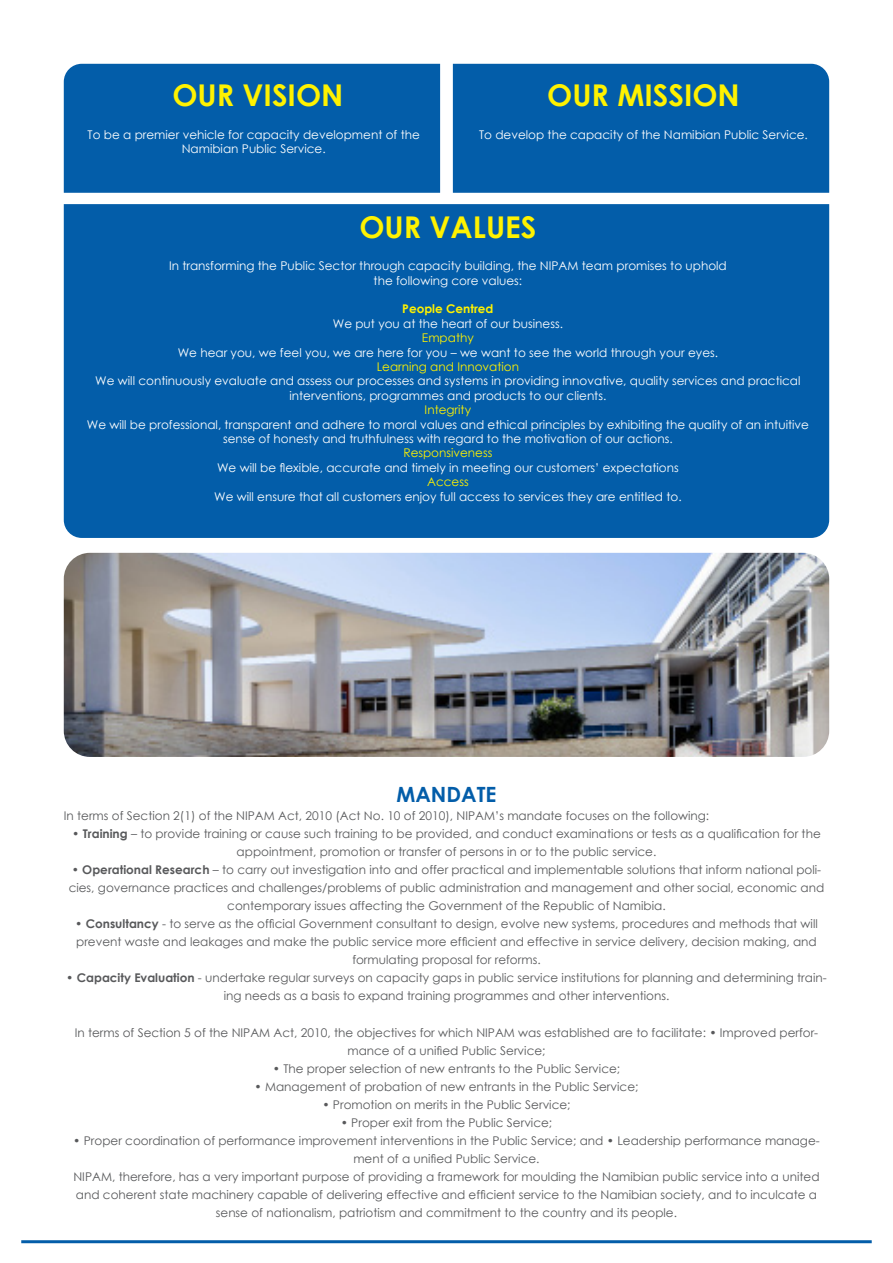
<style>
.page{position:relative;width:893px;height:1263px;background:#fff}
.page>*{position:absolute;margin:0;border:0;box-sizing:border-box;transform-origin:0 0}
.t1{font:700 30px "Century Gothic";color:#fff200}
.t2{font:700 21px "Century Gothic";color:#035da9}
.t3{font:12px/18px "Century Gothic";color:#58595b;text-align:center}
.t4{font:12px/14.4px "Century Gothic";color:#fff;text-align:center}
.t5{font:12px "Century Gothic";color:#fff200}
.t6{font:700 12px "Century Gothic";color:#fff200}
.s1{font-weight:700}
</style>
<div class="page">
<hr style="left:21px;top:1240px;width:851px;height:3px;background:#035da9">
<div style="left:64px;top:64px;width:376px;height:129px;background:#035da9"></div>
<div style="left:453px;top:64px;width:376px;height:129px;background:#035da9"></div>
<div style="left:64px;top:204px;width:765px;height:334px;background:#035da9"></div>
<img style="left:64px;top:553px;width:765px;height:204px">
<h1 class="t1" style="left:172px;top:73px;width:172px">OUR VISION</h1>
<p class="t4" style="left:88px;top:127px;width:334px">To be a premier vehicle for capacity development of the<br>Namibian Public Service.</p>
<h1 class="t1" style="left:547px;top:73px;width:194px">OUR MISSION</h1>
<p class="t4" style="left:479px;top:127px;width:330px">To develop the capacity of the Namibian Public Service.</p>
<h1 class="t1" style="left:359px;top:204px;width:178px">OUR VALUES</h1>
<p class="t4" style="left:169px;top:258px;width:559px">In transforming the Public Sector through capacity building, the NIPAM team promises to uphold the following core values:</p>
<p class="t6" style="left:402px;top:300px;width:93px">People Centred</p>
<p class="t4" style="left:333px;top:316px;width:232px">We put you at the heart of our business.</p>
<p class="t5" style="left:422px;top:329px;width:53px">Empathy</p>
<p class="t4" style="left:178px;top:345px;width:542px">We hear you, we feel you, we are here for you – we want to see the world through your eyes.</p>
<p class="t5" style="left:377px;top:358px;width:144px">Learning and Innovation</p>
<p class="t4" style="left:95px;top:374px;width:707px">We will continuously evaluate and assess our processes and systems in providing innovative, quality services and practical interventions, programmes and products to our clients.</p>
<p class="t5" style="left:425px;top:401px;width:48px">Integrity</p>
<p class="t4" style="left:87px;top:417px;width:724px">We will be professional, transparent and adhere to moral values and ethical principles by exhibiting the quality of an intuitive sense of honesty and truthfulness with regard to the motivation of our actions.</p>
<p class="t5" style="left:403px;top:445px;width:91px">Responsiveness</p>
<p class="t4" style="left:217px;top:460px;width:463px">We will be flexible, accurate and timely in meeting our customers’ expectations</p>
<p class="t5" style="left:427px;top:473px;width:43px">Access</p>
<p class="t4" style="left:214px;top:489px;width:469px">We will ensure that all customers enjoy full access to services they are entitled to.</p>
<h2 class="t2" style="left:396px;top:779px;width:101px">MANDATE</h2>
<p class="t3" style="left:64px;top:807px;width:647px">In terms of Section 2(1) of the NIPAM Act, 2010 (Act No. 10 of 2010), NIPAM’s mandate focuses on the following:</p>
<p class="t3" style="left:72px;top:825px;width:750px">• <span class="s1">Training</span> – to provide training or cause such training to be provided, and conduct examinations or tests as a qualification for the appointment, promotion or transfer of persons in or to the public service.</p>
<p class="t3" style="left:69px;top:861px;width:757px">• <span class="s1">Operational Research</span> – to carry out investigation into and offer practical and implementable solutions that inform national poli&shy;cies, governance practices and challenges/problems of public administration and management and other social, economic and contemporary issues affecting the Government of the Republic of Namibia.</p>
<p class="t3" style="left:75px;top:915px;width:744px">• <span class="s1">Consultancy</span> - to serve as the official Government consultant to design, evolve new systems, procedures and methods that will prevent waste and leakages and make the public service more efficient and effective in service delivery, decision making, and formulating proposal for reforms.</p>
<p class="t3" style="left:66px;top:969px;width:762px">• <span class="s1">Capacity Evaluation</span> - undertake regular surveys on capacity gaps in public service institutions for planning and determining train&shy;ing needs as a basis to expand training programmes and other interventions.</p>
<p class="t3" style="left:75px;top:1023px;width:745px">In terms of Section 5 of the NIPAM Act, 2010, the objectives for which NIPAM was established are to facilitate: • Improved perfor&shy;mance of a unified Public Service;</p>
<p class="t3" style="left:273px;top:1059px;width:349px">• The proper selection of new entrants to the Public Service;</p>
<p class="t3" style="left:254px;top:1077px;width:386px">• Management of probation of new entrants in the Public Service;</p>
<p class="t3" style="left:322px;top:1095px;width:250px">• Promotion on merits in the Public Service;</p>
<p class="t3" style="left:341px;top:1113px;width:213px">• Proper exit from the Public Service;</p>
<p class="t3" style="left:73px;top:1131px;width:748px">• Proper coordination of performance improvement interventions in the Public Service; and • Leadership performance manage&shy;ment of a unified Public Service.<br>NIPAM, therefore, has a very important purpose of providing a framework for moulding the Namibian public service into a united and coherent state machinery capable of delivering effective and efficient service to the Namibian society, and to inculcate a sense of nationalism, patriotism and commitment to the country and its people.</p>
</div>
